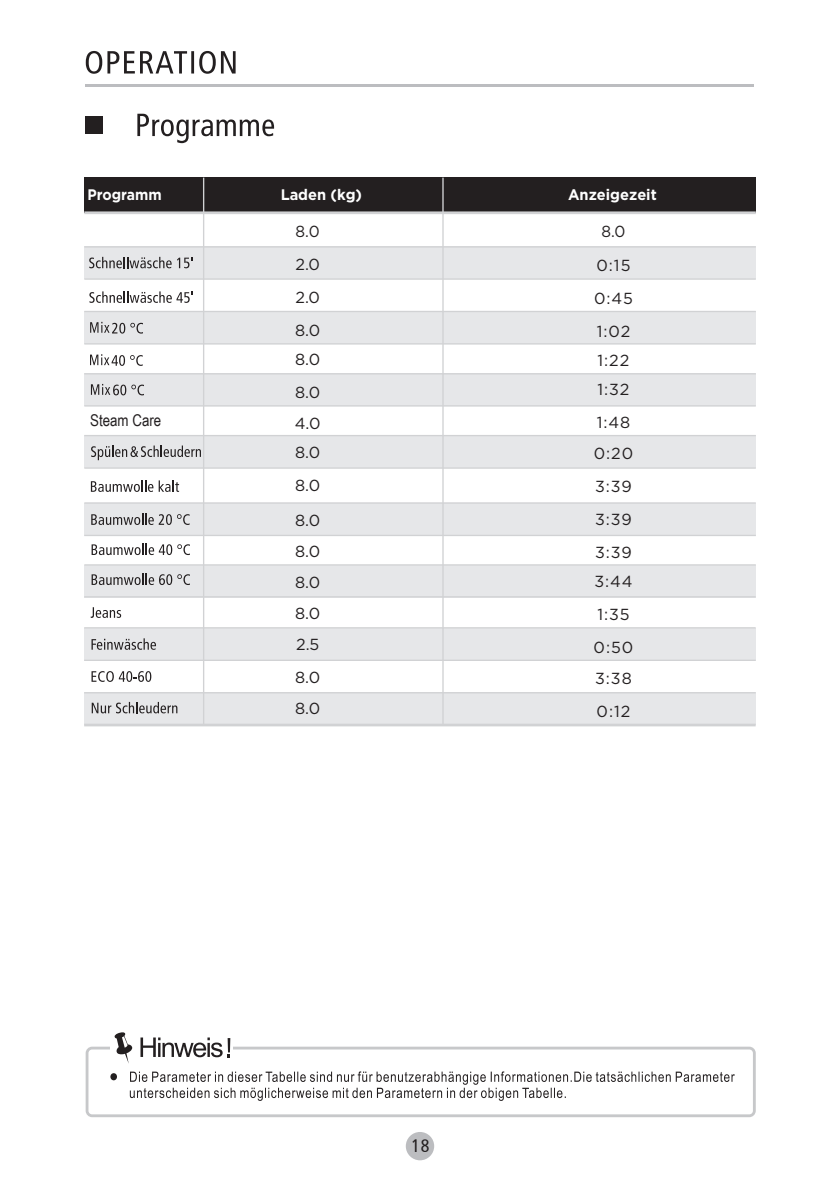
<style>
.page{position:relative;width:840px;height:1191px;background:#fff}
.page>*{position:absolute;margin:0;border:0;box-sizing:border-box;transform-origin:0 0}
.t1{font:condensed 18px "Frutiger";color:#231f20}
.t2{font:16.2px "Arial Narrow";color:#231f20}
.t3{font:16px/33px "Gotham";letter-spacing:.06em;color:#231f20}
.t4{font:16px/33px "Gotham";letter-spacing:.06em;color:#231f20;text-align:justify;scale:.96 1}
.t5{font:700 15.2px "Gotham";color:#fff;scale:.96 1}
.t6{font:700 15.2px "Gotham";color:#fff;scale:.91 1}
</style>
<div class="page">
<svg style="left:86px;top:51px;width:149px;height:23px"></svg>
<hr style="left:86px;top:84px;width:667px;height:3px;background:#bcbdc0">
<div style="left:86px;top:116px;width:17px;height:17px;background:#231f20"></div>
<svg style="left:91px;top:607px;width:30px;height:11px"></svg>
<svg style="left:86px;top:1046px;width:669px;height:71px"></svg>
<div style="left:110px;top:1040px;width:123px;height:20px;background:#fff"></div>
<svg style="left:114px;top:1032px;width:18px;height:31px"></svg>
<svg style="left:140px;top:1037px;width:90px;height:20px"></svg>
<svg style="left:130px;top:1071px;width:604px;height:29px"></svg>
<svg style="left:137px;top:114px;width:137px;height:29px"></svg>
<div style="left:84px;top:692px;width:671px;height:33px;background:#e6e7e9"></div>
<div style="left:84px;top:247px;width:671px;height:32px;background:#e6e7e9"></div>
<div style="left:84px;top:311px;width:671px;height:33px;background:#e6e7e9"></div>
<div style="left:84px;top:373px;width:671px;height:33px;background:#e6e7e9"></div>
<div style="left:84px;top:435px;width:671px;height:33px;background:#e6e7e9"></div>
<div style="left:84px;top:503px;width:671px;height:32px;background:#e6e7e9"></div>
<div style="left:84px;top:565px;width:671px;height:32px;background:#e6e7e9"></div>
<div style="left:84px;top:628px;width:671px;height:32px;background:#e6e7e9"></div>
<div style="left:84px;top:178px;width:671px;height:35px;background:#231f20"></div>
<hr style="left:442px;top:178px;width:1px;height:547px;background:#d1d2d4">
<hr style="left:203px;top:178px;width:1px;height:547px;background:#d1d2d4">
<hr style="left:84px;top:211px;width:671px;height:3px;background:#d1d2d4">
<hr style="left:84px;top:246px;width:671px;height:1px;background:#d1d2d4">
<hr style="left:84px;top:278px;width:671px;height:2px;background:#d1d2d4">
<hr style="left:84px;top:311px;width:671px;height:1px;background:#d1d2d4">
<hr style="left:84px;top:343px;width:671px;height:1px;background:#d1d2d4">
<hr style="left:84px;top:373px;width:671px;height:1px;background:#d1d2d4">
<hr style="left:84px;top:405px;width:671px;height:1px;background:#d1d2d4">
<hr style="left:84px;top:435px;width:671px;height:1px;background:#d1d2d4">
<hr style="left:84px;top:467px;width:671px;height:2px;background:#d1d2d4">
<hr style="left:84px;top:502px;width:671px;height:1px;background:#d1d2d4">
<hr style="left:84px;top:535px;width:671px;height:1px;background:#d1d2d4">
<hr style="left:84px;top:564px;width:671px;height:1px;background:#d1d2d4">
<hr style="left:84px;top:596px;width:671px;height:1px;background:#d1d2d4">
<hr style="left:84px;top:627px;width:671px;height:1px;background:#d1d2d4">
<hr style="left:84px;top:659px;width:671px;height:2px;background:#d1d2d4">
<hr style="left:84px;top:692px;width:671px;height:1px;background:#d1d2d4">
<hr style="left:84px;top:723px;width:671px;height:3px;background:#d1d2d4">
<svg style="left:89px;top:257px;width:82px;height:11px"></svg>
<svg style="left:177px;top:257px;width:16px;height:11px"></svg>
<svg style="left:89px;top:291px;width:104px;height:12px"></svg>
<div style="left:120px;top:384px;width:6px;height:11px;background:#231f20;border-radius:50%"></div>
<svg style="left:131px;top:384px;width:13px;height:11px"></svg>
<svg style="left:91px;top:384px;width:34px;height:11px"></svg>
<svg style="left:130px;top:355px;width:13px;height:11px"></svg>
<svg style="left:90px;top:354px;width:34px;height:12px"></svg>
<div style="left:119px;top:323px;width:6px;height:10px;background:#231f20;border-radius:50%"></div>
<svg style="left:130px;top:323px;width:13px;height:10px"></svg>
<svg style="left:90px;top:322px;width:34px;height:11px"></svg>
<svg style="left:91px;top:480px;width:88px;height:12px"></svg>
<svg style="left:166px;top:514px;width:6px;height:11px"></svg>
<svg style="left:91px;top:513px;width:79px;height:12px"></svg>
<svg style="left:177px;top:514px;width:12px;height:11px"></svg>
<svg style="left:91px;top:543px;width:80px;height:12px"></svg>
<svg style="left:177px;top:544px;width:13px;height:11px"></svg>
<svg style="left:91px;top:573px;width:80px;height:12px"></svg>
<svg style="left:177px;top:574px;width:13px;height:11px"></svg>
<svg style="left:91px;top:445px;width:110px;height:15px"></svg>
<svg style="left:91px;top:638px;width:65px;height:12px"></svg>
<div style="left:145px;top:671px;width:6px;height:11px;background:#231f20;border-radius:50%"></div>
<svg style="left:91px;top:671px;width:59px;height:11px"></svg>
<svg style="left:92px;top:702px;width:85px;height:11px"></svg>
<div style="left:405px;top:1132px;width:29px;height:28px;background:#bcbdc0;border-radius:50%"></div>
<p class="t6" style="left:87px;top:186px;width:83px">Programm</p>
<p class="t5" style="left:280px;top:186px;width:86px">Laden (kg)</p>
<p class="t5" style="left:567px;top:186px;width:94px">Anzeigezeit</p>
<p class="t2" style="left:90px;top:409px;width:72px">Steam Care</p>
<p class="t4" style="left:295px;top:216px;width:28px">8.0<br>2.0<br>2.0<br>8.0</p>
<p class="t3" style="left:295px;top:343px;width:27px">8.0<br>8.0</p>
<p class="t3" style="left:295px;top:409px;width:27px;line-height:29px">4.0<br>8.0</p>
<p class="t3" style="left:295px;top:468px;width:27px;line-height:35px">8.0<br>8.0</p>
<p class="t3" style="left:295px;top:536px;width:27px;line-height:31px;text-align:justify">8.0<br>8.0<br>8.0<br>2.5</p>
<p class="t3" style="left:295px;top:662px;width:27px;line-height:31px">8.0<br>8.0</p>
<p class="t4" style="left:593px;top:216px;width:42px;text-align:center">8.0<br>0:15<br>0:45<br>1:02</p>
<p class="t3" style="left:597px;top:347px;width:34px;line-height:29px">1:22<br>1:32</p>
<p class="t3" style="left:593px;top:408px;width:41px;line-height:31px">1:48<br>0:20</p>
<p class="t3" style="left:594px;top:471px;width:38px;text-align:justify">3:39<br>3:39<br>3:39</p>
<p class="t3" style="left:593px;top:566px;width:41px">3:44<br>1:35<br>0:50</p>
<p class="t3" style="left:594px;top:663px;width:38px">3:38<br>0:12</p>
<p class="t1" style="left:411px;top:1135px;width:19px">18</p>
</div>
